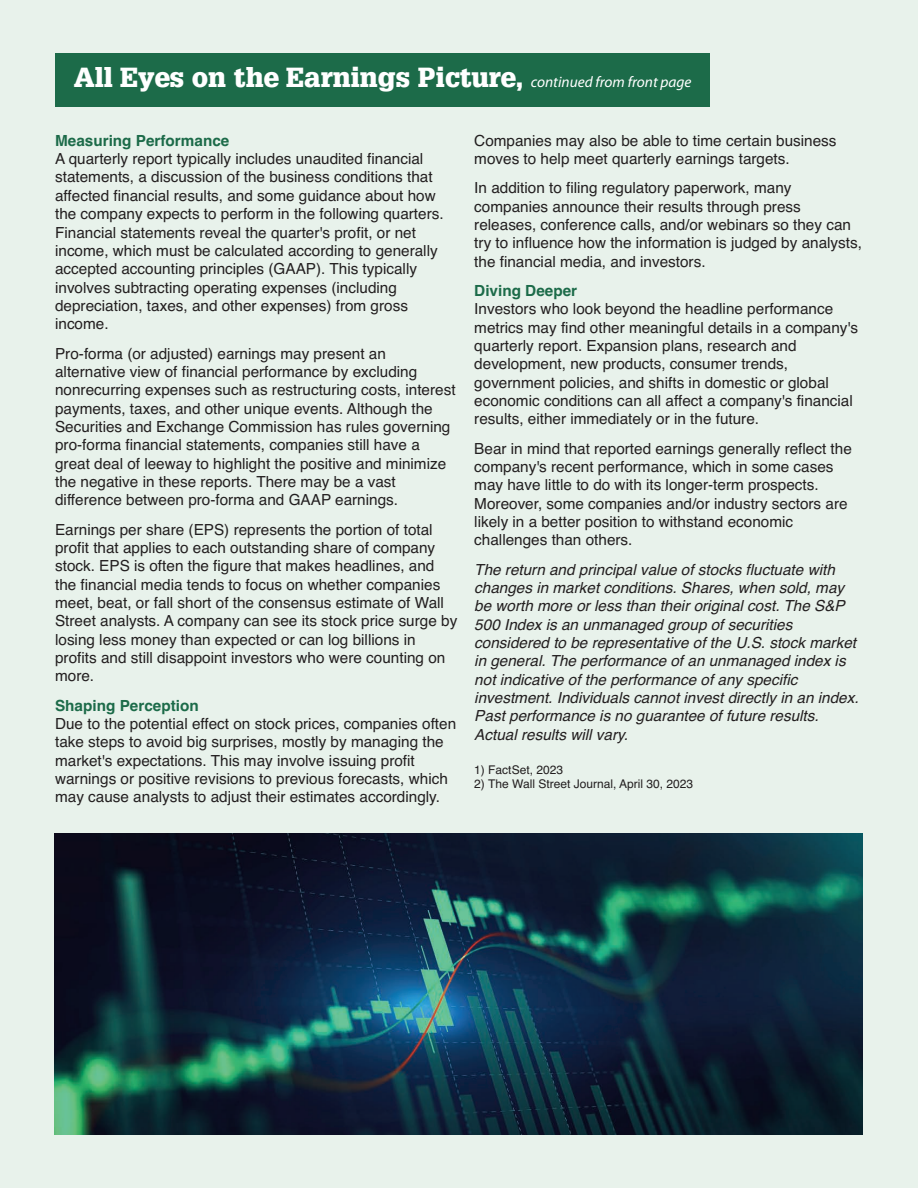
<style>
.page{position:relative;width:918px;height:1188px;background:#e8f2eb}
.page>*{position:absolute;margin:0;border:0;box-sizing:border-box;transform-origin:0 0}
.t1{font:900 27px "Glypha LT Pro";color:#fff}
.t2{font:15.3px/18.3px "Helvetica";color:#231f20}
.t3{font:italic 15.3px/18.3px "Helvetica";color:#231f20}
.t4{font:700 15.3px "Helvetica";color:#1c6b49}
.t5{font:12px "Helvetica";color:#231f20}
.s1{font-family:"Myriad Pro";font-weight:400;font-style:italic;font-size:15.3px}
</style>
<div class="page">
<div style="left:56px;top:53px;width:654px;height:54px;background:#1c6b49"></div>
<img style="left:54px;top:834px;width:808px;height:301px">
<h1 class="t1" style="left:74px;top:61px;width:619px">All Eyes on the Earnings Picture, <span class="s1">continued from front page</span></h1>
<p class="t4" style="left:55px;top:132px;width:176px">Measuring Performance</p>
<p class="t2" style="left:55px;top:151px;width:390px">A quarterly report typically includes unaudited financial statements, a discussion of the business conditions that affected financial results, and some guidance about how the company expects to perform in the following quarters.<br>Financial statements reveal the quarter's profit, or net income, which must be calculated according to generally accepted accounting principles (GAAP). This typically involves subtracting operating expenses (including depreciation, taxes, and other expenses) from gross income.</p>
<p class="t2" style="left:55px;top:346px;width:402px">Pro-forma (or adjusted) earnings may present an alternative view of financial performance by excluding nonrecurring expenses such as restructuring costs, interest payments, taxes, and other unique events. Although the Securities and Exchange Commission has rules governing pro-forma financial statements, companies still have a great deal of leeway to highlight the positive and minimize the negative in these reports. There may be a vast difference between pro-forma and GAAP earnings.</p>
<p class="t2" style="left:55px;top:522px;width:404px">Earnings per share (EPS) represents the portion of total profit that applies to each outstanding share of company stock. EPS is often the figure that makes headlines, and the financial media tends to focus on whether companies meet, beat, or fall short of the consensus estimate of Wall Street analysts. A company can see its stock price surge by losing less money than expected or can log billions in profits and still disappoint investors who were counting on more.</p>
<p class="t4" style="left:55px;top:696px;width:145px">Shaping Perception</p>
<p class="t2" style="left:55px;top:716px;width:403px">Due to the potential effect on stock prices, companies often take steps to avoid big surprises, mostly by managing the market's expectations. This may involve issuing profit warnings or positive revisions to previous forecasts, which may cause analysts to adjust their estimates accordingly.</p>
<p class="t2" style="left:474px;top:133px;width:364px">Companies may also be able to time certain business moves to help meet quarterly earnings targets.</p>
<p class="t2" style="left:474px;top:180px;width:389px">In addition to filing regulatory paperwork, many companies announce their results through press releases, conference calls, and/or webinars so they can try to influence how the information is judged by analysts, the financial media, and investors.</p>
<p class="t4" style="left:474px;top:282px;width:104px">Diving Deeper</p>
<p class="t2" style="left:474px;top:301px;width:385px">Investors who look beyond the headline performance metrics may find other meaningful details in a company's quarterly report. Expansion plans, research and development, new products, consumer trends, government policies, and shifts in domestic or global economic conditions can all affect a company's financial results, either immediately or in the future.</p>
<p class="t2" style="left:474px;top:441px;width:379px">Bear in mind that reported earnings generally reflect the company's recent performance, which in some cases may have little to do with its longer-term prospects.<br>Moreover, some companies and/or industry sectors are likely in a better position to withstand economic challenges than others.</p>
<p class="t3" style="left:474px;top:562px;width:386px">The return and principal value of stocks fluctuate with changes in market conditions. Shares, when sold, may be worth more or less than their original cost. The S&amp;P 500 Index is an unmanaged group of securities considered to be representative of the U.S. stock market in general. The performance of an unmanaged index is not indicative of the performance of any specific investment. Individuals cannot invest directly in an index.<br>Past performance is no guarantee of future results.<br>Actual results will vary.</p>
<p class="t5" style="left:474px;top:765px;width:90px">1) FactSet, 2023</p>
<p class="t5" style="left:474px;top:780px;width:220px">2) The Wall Street Journal, April 30, 2023</p>
</div>
